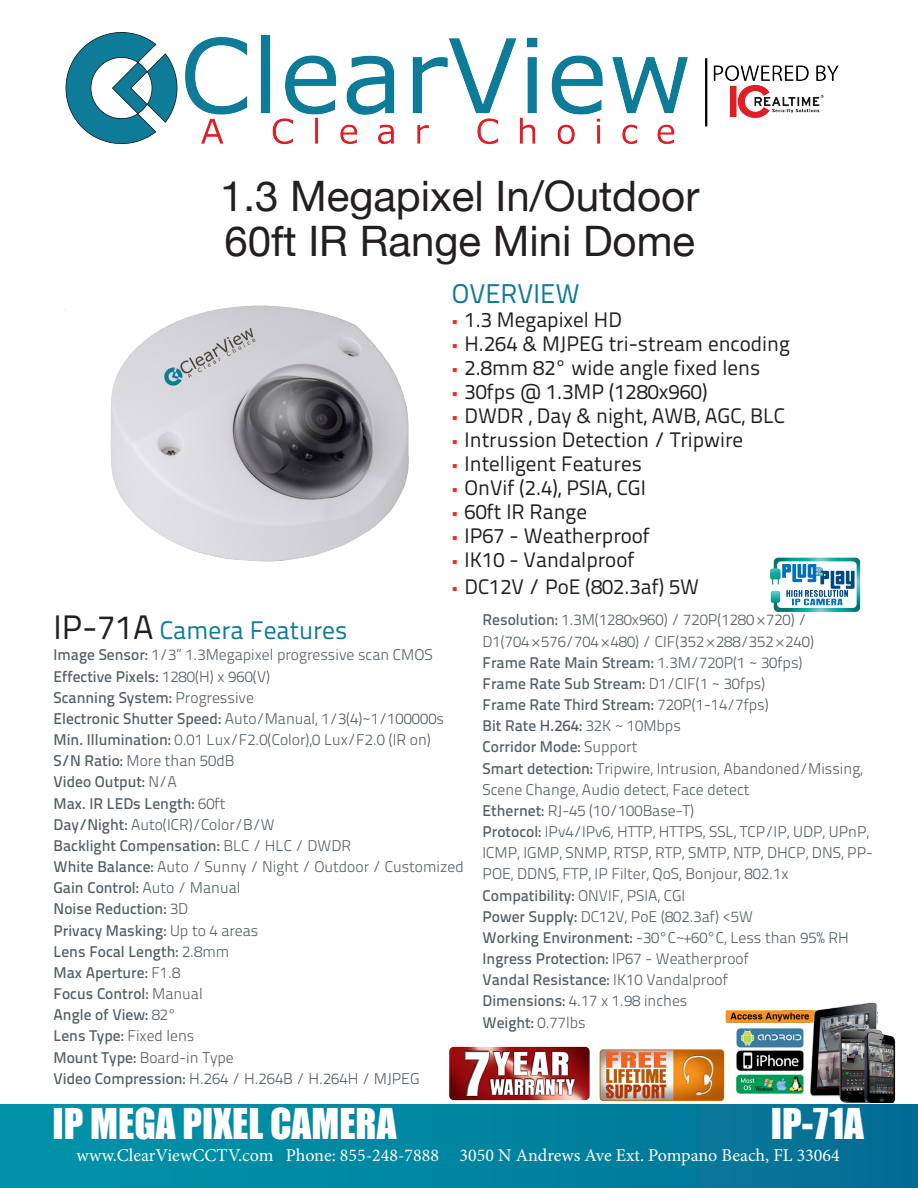
<style>
.page{position:relative;width:918px;height:1188px;background:#fff}
.page>*{position:absolute;margin:0;border:0;box-sizing:border-box;transform-origin:0 0}
.t1{font:42px "Helvetica Neue";color:#231f20}
.t2{font:39px "Impact";color:#fff}
.t3{font:27px "Titillium Text 22 L";color:#0f7997}
.t4{font:25.35px "Titillium Text 22 L";color:#0f7997}
.t5{font:21px "Titillium Text 22 L";color:#231f20}
.t6{font:18px "Minion Pro";color:#fff}
.t7{font:300 15.45px/21.1px "Titillium Text 22 L";color:#525e65}
.t8{font:500 15.45px "Titillium Text 22 L";color:#525e65}
.s1{font-size:33.9px;color:#231f20}
.s2{font-weight:500}
.s3{font-weight:300}
</style>
<div class="page">
<img style="left:65px;top:32px;width:774px;height:113px">
<div style="left:0;top:1104px;width:918px;height:84px;background:linear-gradient(to right,#0096aa,#046f94)"></div>
<img style="left:57px;top:305px;width:352px;height:257px">
<img style="left:725px;top:1002px;width:171px;height:100px">
<img style="left:599px;top:1047px;width:127px;height:55px">
<img style="left:770px;top:557px;width:91px;height:55px">
<img style="left:449px;top:1046px;width:141px;height:55px">
<p class="t1" style="left:220px;top:171px;width:481px">1.3 Megapixel In/Outdoor</p>
<p class="t1" style="left:224px;top:216px;width:472px">60ft IR Range Mini Dome</p>
<p class="t3" style="left:452px;top:273px;width:129px">OVERVIEW</p>
<p class="t5" style="left:465px;top:304px;width:159px">1.3 Megapixel HD</p>
<p class="t5" style="left:465px;top:328px;width:327px">H.264 &amp; MJPEG tri-stream encoding</p>
<p class="t5" style="left:465px;top:352px;width:297px">2.8mm 82° wide angle fixed lens</p>
<p class="t5" style="left:465px;top:376px;width:244px">30fps @ 1.3MP (1280x960)</p>
<p class="t5" style="left:465px;top:400px;width:322px">DWDR , Day &amp; night, AWB, AGC, BLC</p>
<p class="t5" style="left:465px;top:424px;width:280px">Intrussion Detection / Tripwire</p>
<p class="t5" style="left:465px;top:448px;width:179px">Intelligent Features</p>
<p class="t5" style="left:465px;top:472px;width:183px">OnVif (2.4), PSIA, CGI</p>
<p class="t5" style="left:465px;top:496px;width:124px">60ft IR Range</p>
<p class="t5" style="left:465px;top:520px;width:187px">IP67 - Weatherproof</p>
<p class="t5" style="left:465px;top:544px;width:171px">IK10 - Vandalproof</p>
<p class="t5" style="left:465px;top:571px;width:236px">DC12V / PoE (802.3af) 5W</p>
<p class="t4" style="left:54px;top:612px;width:296px"><span class="s1">IP-71A</span> Camera Features</p>
<p class="t7" style="left:54px;top:644px;width:381px"><span class="s2">Image Sensor:</span> 1/3” 1.3Megapixel progressive scan CMOS</p>
<p class="t8" style="left:54px;top:664px;width:218px">Effective Pixels: <span class="s3">1280(H) x 960(V)</span></p>
<p class="t8" style="left:54px;top:686px;width:202px">Scanning System: <span class="s3">Progressive</span></p>
<p class="t7" style="left:54px;top:707px;width:392px"><span class="s2">Electronic Shutter Speed:</span> Auto/Manual, 1/3(4)~1/100000s</p>
<p class="t7" style="left:54px;top:728px;width:379px"><span class="s2">Min. Illumination:</span> 0.01 Lux/F2.0(Color),0 Lux/F2.0 (IR on)</p>
<p class="t7" style="left:54px;top:749px;width:182px"><span class="s2">S/N Ratio:</span> More than 50dB</p>
<p class="t8" style="left:54px;top:770px;width:125px">Video Output: <span class="s3">N/A</span></p>
<p class="t8" style="left:54px;top:791px;width:173px">Max. IR LEDs Length: <span class="s3">60ft</span></p>
<p class="t7" style="left:54px;top:813px;width:223px"><span class="s2">Day/Night:</span> Auto(ICR)/Color/B/W</p>
<p class="t8" style="left:54px;top:834px;width:299px">Backlight Compensation: <span class="s3">BLC / HLC / DWDR</span></p>
<p class="t7" style="left:54px;top:855px;width:412px"><span class="s2">White Balance:</span> Auto / Sunny / Night / Outdoor / Customized</p>
<p class="t8" style="left:54px;top:876px;width:188px">Gain Control: <span class="s3">Auto / Manual</span></p>
<p class="t8" style="left:54px;top:897px;width:136px">Noise Reduction: <span class="s3">3D</span></p>
<p class="t8" style="left:54px;top:918px;width:206px">Privacy Masking: <span class="s3">Up to 4 areas</span></p>
<p class="t8" style="left:54px;top:940px;width:177px">Lens Focal Length: <span class="s3">2.8mm</span></p>
<p class="t8" style="left:54px;top:961px;width:128px">Max Aperture: <span class="s3">F1.8</span></p>
<p class="t8" style="left:54px;top:982px;width:151px">Focus Control: <span class="s3">Manual</span></p>
<p class="t8" style="left:54px;top:1003px;width:124px">Angle of View: <span class="s3">82°</span></p>
<p class="t8" style="left:54px;top:1024px;width:142px">Lens Type: <span class="s3">Fixed lens</span></p>
<p class="t7" style="left:54px;top:1046px;width:182px"><span class="s2">Mount Type:</span> Board-in Type</p>
<p class="t7" style="left:54px;top:1067px;width:367px"><span class="s2">Video Compression:</span> H.264 / H.264B / H.264H / MJPEG</p>
<p class="t7" style="left:483px;top:609px;width:333px"><span class="s2">Resolution:</span> 1.3M(1280x960) / 720P(1280×720) /<br>D1(704×576/704×480) / CIF(352×288/352×240)</p>
<p class="t8" style="left:483px;top:651px;width:322px">Frame Rate Main Stream: <span class="s3">1.3M/720P(1 ~ 30fps)</span></p>
<p class="t8" style="left:483px;top:672px;width:284px">Frame Rate Sub Stream: <span class="s3">D1/CIF(1 ~ 30fps)</span></p>
<p class="t8" style="left:483px;top:693px;width:288px">Frame Rate Third Stream: <span class="s3">720P(1-14/7fps)</span></p>
<p class="t8" style="left:483px;top:714px;width:200px">Bit Rate H.264: <span class="s3">32K ~ 10Mbps</span></p>
<p class="t8" style="left:483px;top:735px;width:156px">Corridor Mode: <span class="s3">Support</span></p>
<p class="t7" style="left:483px;top:757px;width:382px"><span class="s2">Smart detection:</span> Tripwire, Intrusion, Abandoned/Missing,<br>Scene Change, Audio detect, Face detect</p>
<p class="t7" style="left:483px;top:799px;width:213px"><span class="s2">Ethernet:</span> RJ-45 (10/100Base-T)</p>
<p class="t7" style="left:483px;top:820px;width:392px"><span class="s2">Protocol:</span> IPv4/IPv6, HTTP, HTTPS, SSL, TCP/IP, UDP, UPnP,<br>ICMP, IGMP, SNMP, RTSP, RTP, SMTP, NTP, DHCP, DNS, PP-<br>POE, DDNS, FTP, IP Filter, QoS, Bonjour, 802.1x</p>
<p class="t8" style="left:483px;top:884px;width:204px">Compatibility: <span class="s3">ONVIF, PSIA, CGI</span></p>
<p class="t7" style="left:483px;top:905px;width:272px"><span class="s2">Power Supply:</span> DC12V, PoE (802.3af) &lt;5W</p>
<p class="t7" style="left:483px;top:926px;width:368px"><span class="s2">Working Environment:</span> -30°C~+60°C, Less than 95% RH</p>
<p class="t8" style="left:483px;top:947px;width:268px">Ingress Protection: <span class="s3">IP67 - Weatherproof</span></p>
<p class="t8" style="left:483px;top:968px;width:247px">Vandal Resistance: <span class="s3">IK10 Vandalproof</span></p>
<p class="t7" style="left:483px;top:990px;width:206px"><span class="s2">Dimensions:</span> 4.17 x 1.98 inches</p>
<p class="t8" style="left:483px;top:1011px;width:105px">Weight: <span class="s3">0.77lbs</span></p>
<p class="t2" style="left:52px;top:1094px;width:345px">IP MEGA PIXEL CAMERA</p>
<p class="t2" style="left:771px;top:1094px;width:95px">IP-71A</p>
<p class="t6" style="left:77px;top:1144px;width:765px">www.ClearViewCCTV.com Phone: 855-248-7888 3050 N Andrews Ave Ext. Pompano Beach, FL 33064</p>
</div>
